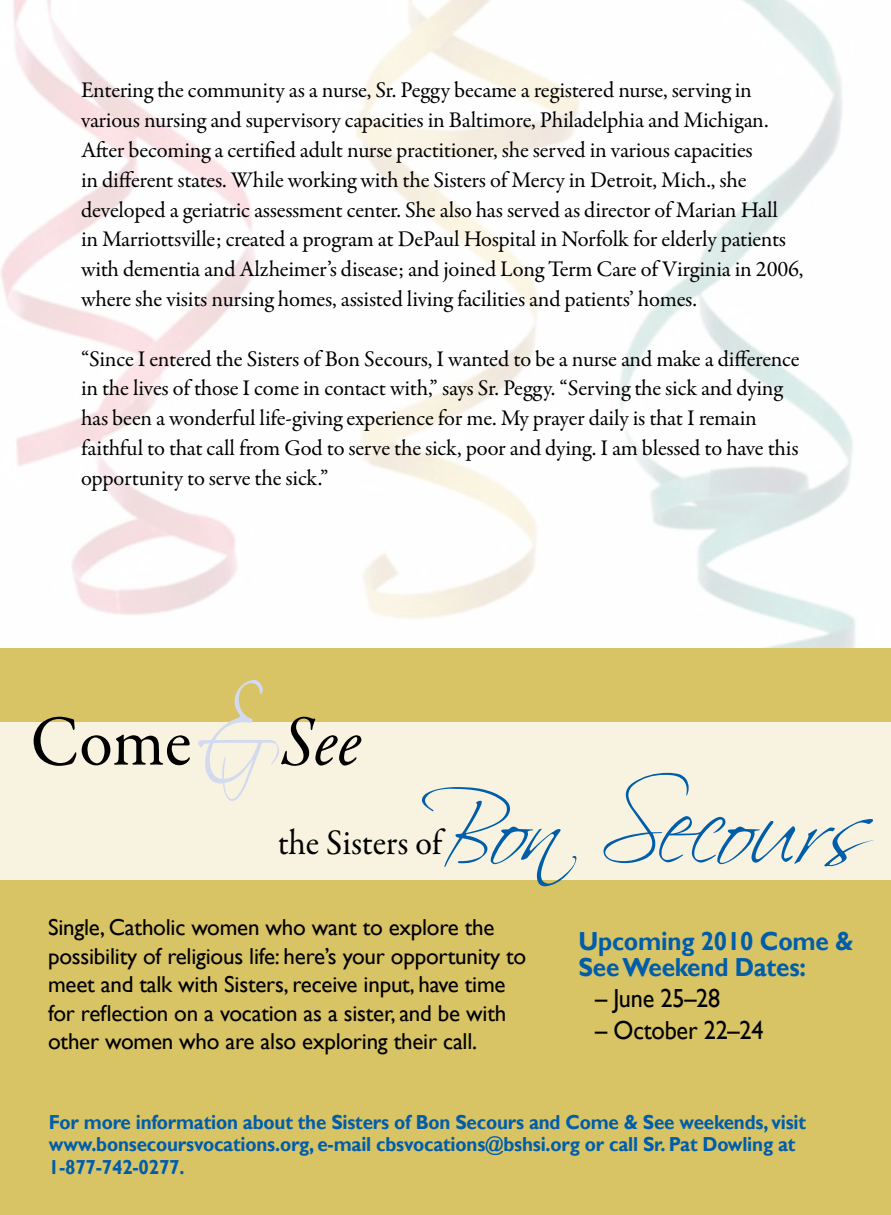
<style>
.page{position:relative;width:891px;height:1215px;background:#fff}
.page>*{position:absolute;margin:0;border:0;box-sizing:border-box;transform-origin:0 0}
.t1{font:105.75px "Scriptina";letter-spacing:-.03em;color:#005daa;scale:.95 1}
.t2{font:72.45px "Garamond Premr Pro";color:#000;scale:.95 1}
.t3{font:36px "Garamond Premr Pro";letter-spacing:-.005em;color:#000;scale:.95 1}
.t4{font:700 26.1px/26.1px "Gill Sans";letter-spacing:-.01em;color:#005daa;scale:.93 1}
.t5{font:26.1px "Gill Sans";letter-spacing:-.01em;color:#000;scale:.93 1}
.t6{font:22.95px/28.6px "Gill Sans";letter-spacing:-.01em;color:#000}
.t7{font:22.5px/29.7px "Garamond Premr Pro";letter-spacing:-.015em;color:#000}
.t8{font:700 20.25px/22.5px "Gill Sans";letter-spacing:-.01em;color:#005daa;scale:.93 1}
.s1{font-family:"Scriptina";font-size:134.1px;color:#d3d9ee}
.s2{font-style:italic}
</style>
<div class="page">
<div style="left:0;top:648px;width:891px;height:567px;background:#d8c465"></div>
<div style="left:0;top:723px;width:891px;height:157px;background:#f7f3e0"></div>
<p class="t7" style="left:81px;top:76px;width:724px">Entering the community as a nurse, Sr. Peggy became a registered nurse, serving in various nursing and supervisory capacities in Baltimore, Philadelphia and Michigan.<br>After becoming a certified adult nurse practitioner, she served in various capacities<br>in different states. While working with the Sisters of Mercy in Detroit, Mich., she developed a geriatric assessment center. She also has served as director of Marian Hall<br>in Marriottsville; created a program at DePaul Hospital in Norfolk for elderly patients with dementia and Alzheimer’s disease; and joined Long Term Care of Virginia in 2006, where she visits nursing homes, assisted living facilities and patients’ homes.</p>
<p class="t7" style="left:81px;top:344px;width:720px">“Since I entered the Sisters of Bon Secours, I wanted to be a nurse and make a difference in the lives of those I come in contact with,” says Sr. Peggy. “Serving the sick and dying has been a wonderful life-giving experience for me. My prayer daily is that I remain faithful to that call from God to serve the sick, poor and dying. I am blessed to have this opportunity to serve the sick.”</p>
<h2 class="t2" style="left:30px;top:698px;width:350px">Come <span class="s1">&amp;</span><span class="s2">See</span></h2>
<h1 class="t1" style="left:420px;top:764px;width:480px">Bon Secours</h1>
<h3 class="t3" style="left:278px;top:821px;width:174px">the Sisters of</h3>
<p class="t6" style="left:48px;top:913px;width:480px">Single, Catholic women who want to explore the possibility of religious life: here’s your opportunity to meet and talk with Sisters, receive input, have time for reflection on a vocation as a sister, and be with other women who are also exploring their call.</p>
<p class="t4" style="left:578px;top:928px;width:297px">Upcoming 2010 Come &amp;<br>See Weekend Dates:</p>
<p class="t5" style="left:595px;top:983px;width:136px">– June 25–28</p>
<p class="t5" style="left:595px;top:1015px;width:183px">– October 22–24</p>
<p class="t8" style="left:49px;top:1111px;width:816px">For more information about the Sisters of Bon Secours and Come &amp; See weekends, visit www.bonsecoursvocations.org, e-mail cbsvocations@bshsi.org or call Sr. Pat Dowling at<br>1-877-742-0277.</p>
</div>
